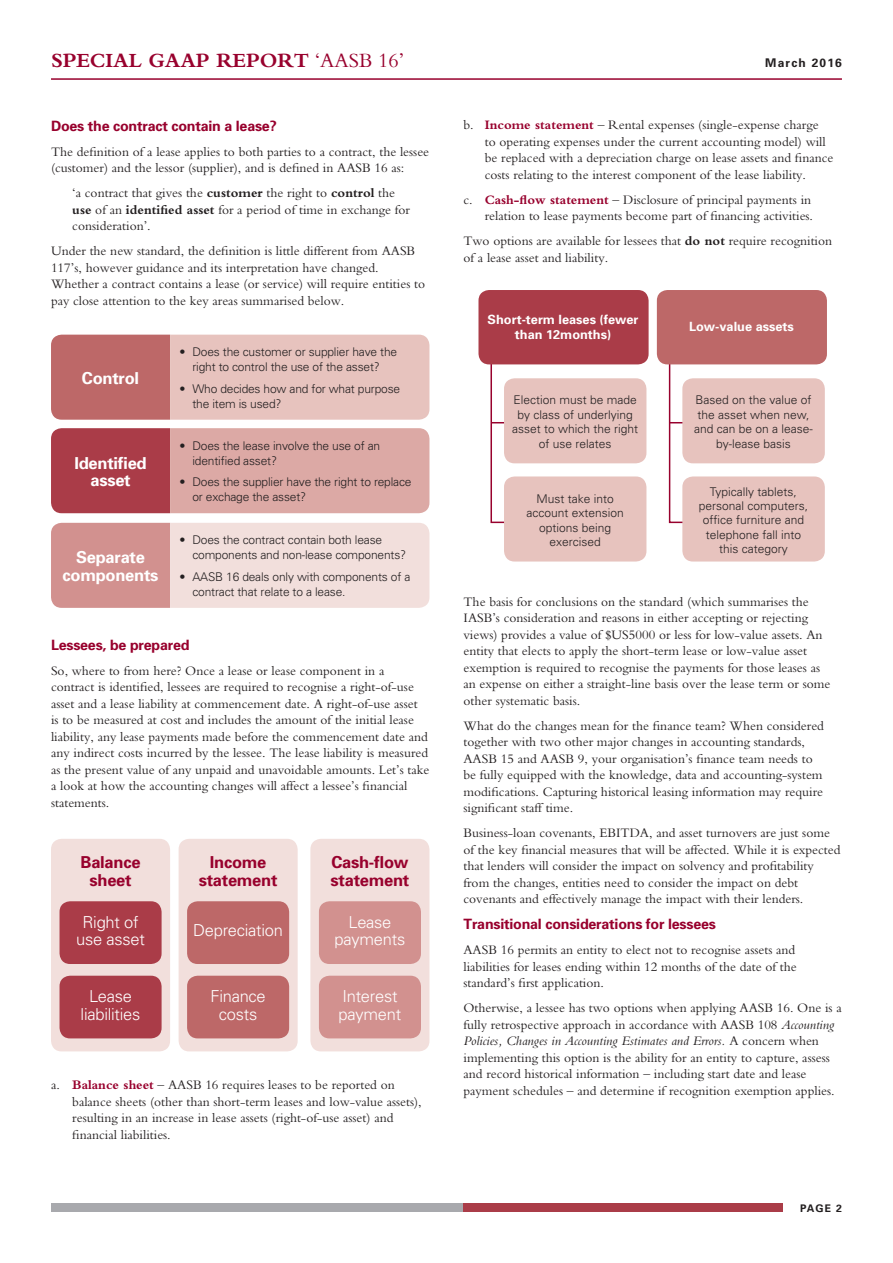
<style>
.page{position:relative;width:893px;height:1263px;background:#fff}
.page>*{position:absolute;margin:0;border:0;box-sizing:border-box;transform-origin:0 0}
.NFP_text{font:700 21px "Bembo";color:#98012d}
.NFP_subhead{font:300 16.5px/17.2px "Univers";letter-spacing:-.015em;color:#fff;text-align:center}
.NFP_subhead-2{font:700 16.5px/17.2px "Univers";letter-spacing:-.015em;color:#98012d;text-align:center}
.NFP_subhead-3{font:700 16.5px/17.2px "Univers";letter-spacing:-.015em;color:#fff;text-align:center}
.NFP_subhead-4{font:700 14.25px "Univers";letter-spacing:-.015em;color:#98012d}
.NFP_text-2{font:13.5px/16.5px "Bembo";color:#231f20}
.NFP_indented_text{font:13.5px/16.5px "Bembo";color:#231f20}
.t1{font:700 12.75px/15.3px "Univers";color:#fff;text-align:center}
.NFP_subhead-5{font:300 12px/14.4px "Univers";letter-spacing:-.015em;color:#231f20;text-align:center}
.t2{font:700 12px "Univers";letter-spacing:.1em;color:#231f20}
.t3{font:700 10.5px "Univers";color:#231f20}
.s1{font-weight:400}
.s2{font-weight:700}
.s3{font-weight:700;color:#98012d}
.s4{font-style:italic}
</style>
<div class="page">
<div style="left:51px;top:1203px;width:541px;height:9px;background:#a8a9ad"></div>
<div style="left:463px;top:1203px;width:320px;height:9px;background:#aa3c48"></div>
<hr style="left:51px;top:78px;width:791px;height:2px;background:#98012d">
<svg style="left:490px;top:364px;width:35px;height:160px"></svg>
<svg style="left:668px;top:364px;width:35px;height:160px"></svg>
<div style="left:504px;top:378px;width:142px;height:85px;background:#e7c3be;border-radius:11px"></div>
<div style="left:682px;top:378px;width:143px;height:85px;background:#e7c3be;border-radius:11px"></div>
<div style="left:504px;top:476px;width:142px;height:85px;background:#e7c3be;border-radius:11px"></div>
<div style="left:682px;top:476px;width:143px;height:85px;background:#e7c3be;border-radius:11px"></div>
<div style="left:478px;top:290px;width:171px;height:74px;background:#aa3c48;border-radius:11px"></div>
<div style="left:657px;top:290px;width:170px;height:74px;background:#bd6868;border-radius:11px"></div>
<div style="left:51px;top:839px;width:119px;height:212px;background:#f2dfdc;border-radius:11px"></div>
<div style="left:179px;top:839px;width:119px;height:212px;background:#f2dfdc;border-radius:11px"></div>
<div style="left:310px;top:839px;width:119px;height:212px;background:#f2dfdc;border-radius:11px"></div>
<div style="left:60px;top:901px;width:102px;height:63px;background:#aa3c48;border-radius:11px"></div>
<div style="left:187px;top:901px;width:102px;height:63px;background:#bd6868;border-radius:11px"></div>
<div style="left:319px;top:901px;width:102px;height:63px;background:#d2918f;border-radius:11px"></div>
<div style="left:60px;top:976px;width:102px;height:62px;background:#aa3c48;border-radius:11px"></div>
<div style="left:187px;top:976px;width:102px;height:62px;background:#bd6868;border-radius:11px"></div>
<div style="left:319px;top:976px;width:102px;height:62px;background:#d2918f;border-radius:11px"></div>
<svg style="left:51px;top:335px;width:378px;height:85px;background:#d9a6a3"></svg>
<svg style="left:51px;top:428px;width:378px;height:85px;background:#cc8788"></svg>
<svg style="left:51px;top:523px;width:378px;height:85px;background:#e7c6c3"></svg>
<p class="NFP_text" style="left:51px;top:49px;width:355px">SPECIAL GAAP REPORT <span class="s1">‘AASB 16’</span></p>
<p class="t2" style="left:765px;top:55px;width:78px">March 2016</p>
<p class="NFP_subhead-4" style="left:51px;top:117px;width:227px">Does the contract contain a lease?</p>
<p class="NFP_text-2" style="left:51px;top:143px;width:380px">The definition of a lease applies to both parties to a contract, the lessee (customer) and the lessor (supplier), and is defined in AASB 16 as:</p>
<p class="NFP_text-2" style="left:72px;top:185px;width:339px">‘a contract that gives the <span class="s2">customer</span> the right to <span class="s2">control</span> the <span class="s2">use</span> of an <span class="s2">identified asset</span> for a period of time in exchange for consideration’.</p>
<p class="NFP_text-2" style="left:51px;top:243px;width:376px">Under the new standard, the definition is little different from AASB 117’s, however guidance and its interpretation have changed.<br>Whether a contract contains a lease (or service) will require entities to pay close attention to the key areas summarised below.</p>
<p class="NFP_subhead-3" style="left:82px;top:369px;width:59px">Control</p>
<p class="NFP_subhead-3" style="left:74px;top:454px;width:74px">Identified asset</p>
<p class="NFP_subhead-3" style="left:63px;top:548px;width:97px">Separate components</p>
<p class="NFP_subhead-5" style="left:180px;top:344px;width:219px;line-height:15px">• Does the customer or supplier have the right to control the use of the asset?</p>
<p class="NFP_subhead-5" style="left:192px;top:381px;width:209px;line-height:15px;text-align:left;text-indent:-13px">• Who decides how and for what purpose the item is used?</p>
<p class="NFP_subhead-5" style="left:192px;top:438px;width:189px;line-height:15px;text-align:left;text-indent:-13px">• Does the lease involve the use of an identified asset?</p>
<p class="NFP_subhead-5" style="left:192px;top:474px;width:221px;line-height:15px;text-align:left;text-indent:-13px">• Does the supplier have the right to replace or exchage the asset?</p>
<p class="NFP_subhead-5" style="left:192px;top:532px;width:215px;line-height:15px;text-align:left;text-indent:-13px">• Does the contract contain both lease components and non-lease components?</p>
<p class="NFP_subhead-5" style="left:192px;top:569px;width:219px;line-height:15px;text-align:left;text-indent:-13px">• AASB 16 deals only with components of a contract that relate to a lease.</p>
<p class="NFP_subhead-4" style="left:51px;top:635px;width:140px">Lessees, be prepared</p>
<p class="NFP_text-2" style="left:51px;top:662px;width:380px">So, where to from here? Once a lease or lease component in a contract is identified, lessees are required to recognise a right-of-use asset and a lease liability at commencement date. A right-of-use asset<br>is to be measured at cost and includes the amount of the initial lease liability, any lease payments made before the commencement date and any indirect costs incurred by the lessee. The lease liability is measured as the present value of any unpaid and unavoidable amounts. Let’s take a look at how the accounting changes will affect a lessee’s financial statements.</p>
<p class="NFP_subhead-2" style="left:81px;top:853px;width:61px">Balance sheet</p>
<p class="NFP_subhead-2" style="left:199px;top:853px;width:80px">Income statement</p>
<p class="NFP_subhead-2" style="left:331px;top:853px;width:80px;text-align:left">Cash-flow statement</p>
<p class="NFP_subhead" style="left:76px;top:913px;width:70px">Right of use asset</p>
<p class="NFP_subhead" style="left:193px;top:921px;width:91px">Depreciation</p>
<p class="NFP_subhead" style="left:335px;top:913px;width:72px">Lease payments</p>
<p class="NFP_subhead" style="left:81px;top:987px;width:61px">Lease liabilities</p>
<p class="NFP_subhead" style="left:210px;top:987px;width:57px">Finance costs</p>
<p class="NFP_subhead" style="left:339px;top:987px;width:64px;text-align:left">Interest payment</p>
<p class="NFP_indented_text" style="left:72px;top:1077px;width:351px;text-indent:-21px">a. <span class="s3">Balance sheet</span> – AASB 16 requires leases to be reported on balance sheets (other than short-term leases and low-value assets), resulting in an increase in lease assets (right-of-use asset) and financial liabilities.</p>
<p class="NFP_indented_text" style="left:485px;top:117px;width:350px;text-indent:-21px">b. <span class="s3">Income statement</span> – Rental expenses (single-expense charge<br>to operating expenses under the current accounting model) will be replaced with a depreciation charge on lease assets and finance costs relating to the interest component of the lease liability.</p>
<p class="NFP_indented_text" style="left:463px;top:191px;width:351px;text-align:right">c. <span class="s3">Cash-flow statement</span> – Disclosure of principal payments in relation to lease payments become part of financing activities.</p>
<p class="NFP_text-2" style="left:463px;top:233px;width:370px">Two options are available for lessees that <span class="s2">do not</span> require recognition of a lease asset and liability.</p>
<p class="t1" style="left:488px;top:311px;width:152px">Short-term leases (fewer than 12months)</p>
<p class="t1" style="left:689px;top:319px;width:106px">Low-value assets</p>
<p class="NFP_subhead-5" style="left:512px;top:393px;width:128px">Election must be made by class of underlying asset to which the right of use relates</p>
<p class="NFP_subhead-5" style="left:694px;top:393px;width:120px">Based on the value of the asset when new, and can be on a lease&shy;by-lease basis</p>
<p class="NFP_subhead-5" style="left:526px;top:491px;width:99px">Must take into account extension options being exercised</p>
<p class="NFP_subhead-5" style="left:699px;top:484px;width:111px">Typically tablets, personal computers, office furniture and telephone fall into this category</p>
<p class="NFP_text-2" style="left:463px;top:593px;width:368px">The basis for conclusions on the standard (which summarises the IASB’s consideration and reasons in either accepting or rejecting views) provides a value of $US5000 or less for low-value assets. An entity that elects to apply the short-term lease or low-value asset exemption is required to recognise the payments for those leases as an expense on either a straight-line basis over the lease term or some other systematic basis.</p>
<p class="NFP_text-2" style="left:463px;top:717px;width:362px">What do the changes mean for the finance team? When considered together with two other major changes in accounting standards, AASB 15 and AASB 9, your organisation’s finance team needs to be fully equipped with the knowledge, data and accounting-system modifications. Capturing historical leasing information may require significant staff time.</p>
<p class="NFP_text-2" style="left:463px;top:824px;width:379px">Business-loan covenants, EBITDA, and asset turnovers are just some of the key financial measures that will be affected. While it is expected that lenders will consider the impact on solvency and profitability from the changes, entities need to consider the impact on debt covenants and effectively manage the impact with their lenders.</p>
<p class="NFP_subhead-4" style="left:463px;top:915px;width:254px">Transitional considerations for lessees</p>
<p class="NFP_text-2" style="left:463px;top:941px;width:335px;text-align:justify">AASB 16 permits an entity to elect not to recognise assets and liabilities for leases ending within 12 months of the date of the standard’s first application.</p>
<p class="NFP_text-2" style="left:463px;top:999px;width:380px">Otherwise, a lessee has two options when applying AASB 16. One is a fully retrospective approach in accordance with AASB 108 <span class="s4">Accounting Policies, Changes in Accounting Estimates and Errors.</span> A concern when implementing this option is the ability for an entity to capture, assess and record historical information – including start date and lease payment schedules – and determine if recognition exemption applies.</p>
<p class="t3" style="left:800px;top:1201px;width:43px">PAGE 2</p>
</div>
